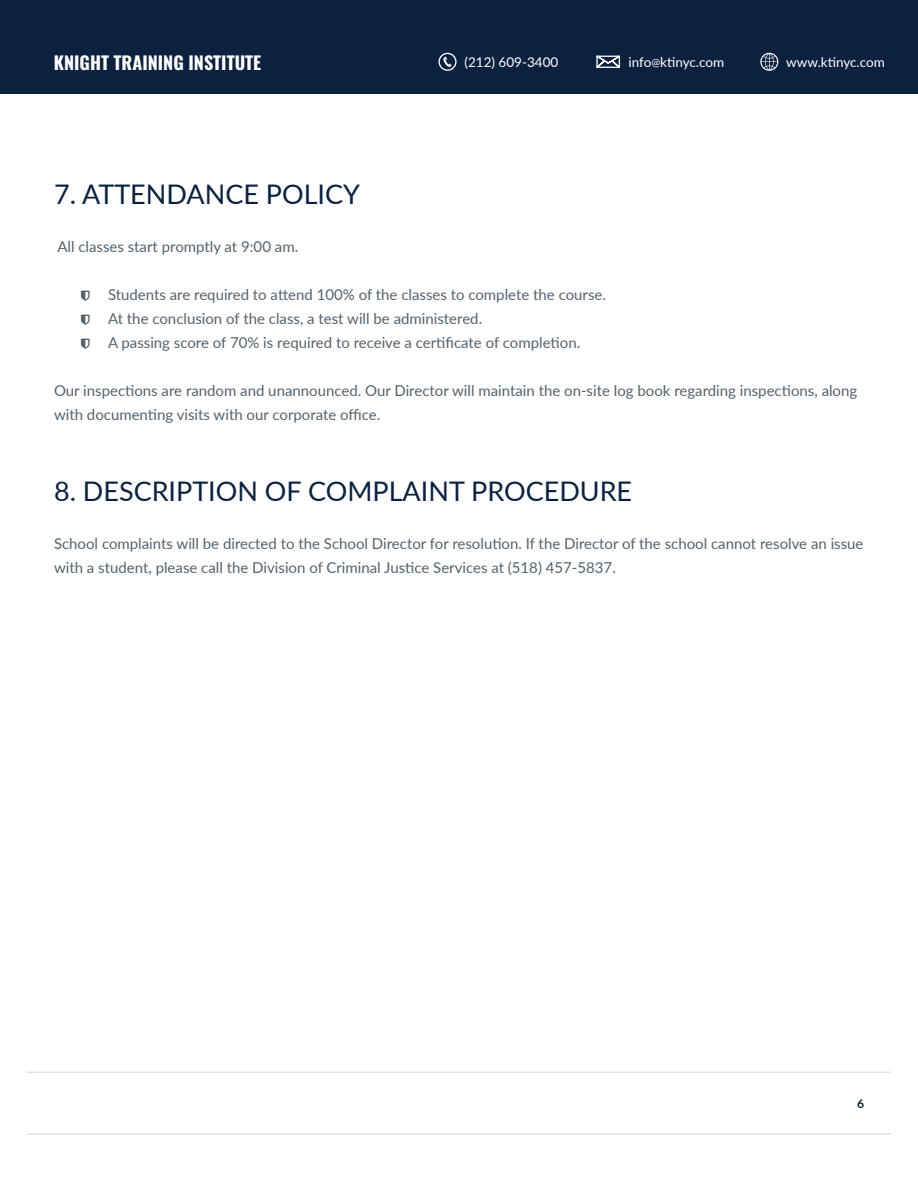
<style>
.page{position:relative;width:918px;height:1188px;background:#fff}
.page>*{position:absolute;margin:0;border:0;box-sizing:border-box;transform-origin:0 0}
.CHAPTER_TITLE4{font:27px "Lato";color:#0b213f}
.t1{font:700 18px "Oswald";color:#fff}
.body_text_2{font:15px/24px "Lato";color:#52626f}
.t2{font:13.5px "Lato";color:#fff}
.t3{font:700 12px "Lato";color:#0b213f}
.s1{font-size:10.5px}
</style>
<div class="page">
<div style="left:0;top:0;width:918px;height:94px;background:#0b213f"></div>
<hr style="left:27px;top:1072px;width:864px;height:1px;background:#d1d2d4">
<hr style="left:27px;top:1134px;width:864px;height:1px;background:#d1d2d4">
<svg style="left:443px;top:57px;width:9px;height:10px"></svg>
<div style="left:438px;top:53px;width:19px;height:18px;border:1px solid #fff;border-radius:50%"></div>
<svg style="left:760px;top:53px;width:18px;height:18px"></svg>
<svg style="left:596px;top:55px;width:25px;height:13px"></svg>
<p class="t1" style="left:54px;top:54px;width:209px">KNIGHT TRAINING INSTITUTE</p>
<p class="t2" style="left:464px;top:53px;width:95px">(212) 609-3400</p>
<p class="t2" style="left:629px;top:53px;width:97px">info<span class="s1">@</span>ktinyc.com</p>
<p class="t2" style="left:786px;top:53px;width:100px">www.ktinyc.com</p>
<p class="CHAPTER_TITLE4" style="left:54px;top:175px;width:308px">7. ATTENDANCE POLICY</p>
<p class="body_text_2" style="left:57px;top:234px;width:242px">All classes start promptly at 9:00 am.</p>
<p class="body_text_2" style="left:108px;top:282px;width:500px">Students are required to attend 100% of the classes to complete the course.</p>
<p class="body_text_2" style="left:108px;top:306px;width:376px">At the conclusion of the class, a test will be administered.</p>
<p class="body_text_2" style="left:108px;top:330px;width:474px">A passing score of 70% is required to receive a certificate of completion.</p>
<p class="body_text_2" style="left:54px;top:378px;width:805px">Our inspections are random and unannounced. Our Director will maintain the on-site log book regarding inspections, along with documenting visits with our corporate office.</p>
<p class="CHAPTER_TITLE4" style="left:54px;top:472px;width:580px">8. DESCRIPTION OF COMPLAINT PROCEDURE</p>
<p class="body_text_2" style="left:54px;top:531px;width:811px">School complaints will be directed to the School Director for resolution. If the Director of the school cannot resolve an issue with a student, please call the Division of Criminal Justice Services at (518) 457-5837.</p>
<p class="t3" style="left:857px;top:1095px;width:8px">6</p>
</div>
